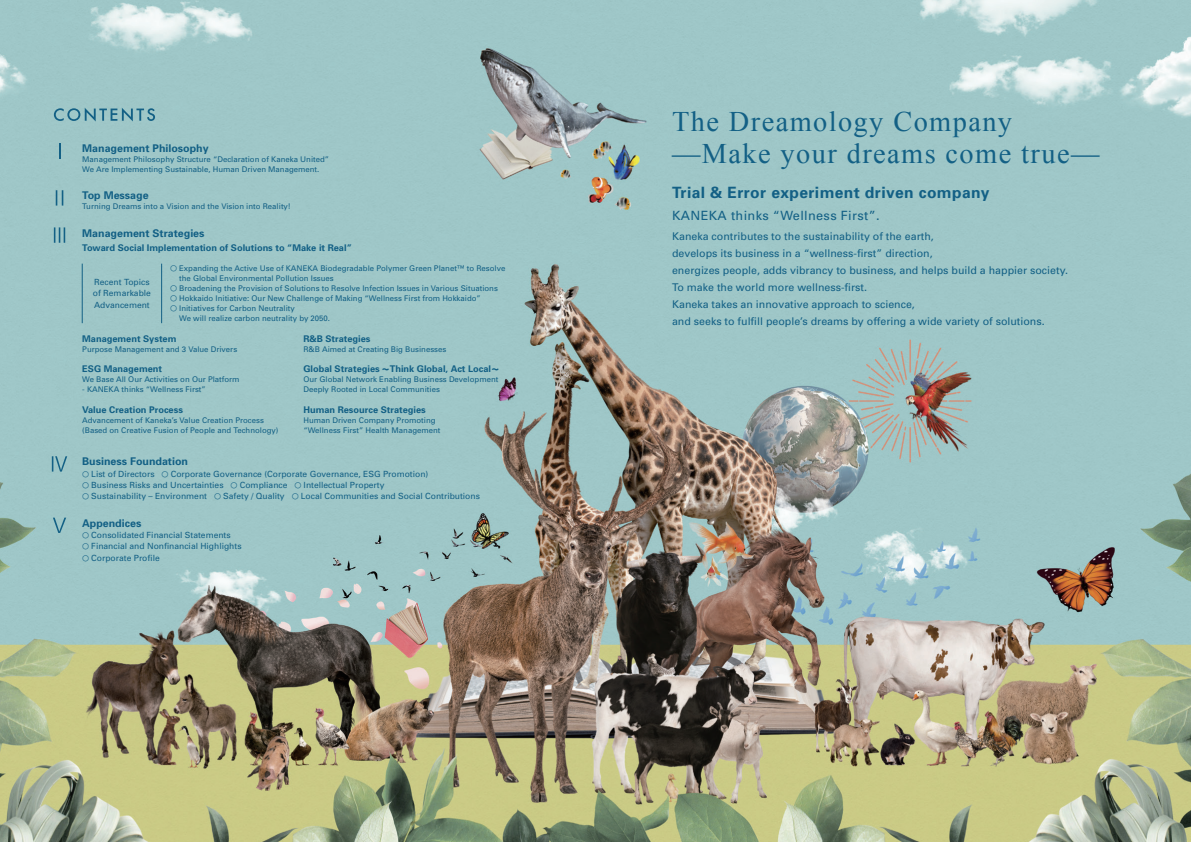
<style>
.page{position:relative;width:1191px;height:842px;background:#fff}
.page>*{position:absolute;margin:0;border:0;box-sizing:border-box;transform-origin:0 0}
.t1{font:28.3px/31.9px "Times New Roman";letter-spacing:.05em;color:#136085}
.t2{font:700 15.6px "Univers";letter-spacing:.025em;color:#136085}
.t3{font:12.8px "Univers";letter-spacing:.025em;color:#136085}
.t4{font:10.6px/17px "Univers";color:#136085}
.t5{font:700 10.6px "Univers";color:#136085}
.t6{font:700 9.2px "Univers";color:#136085}
.t7{font:8.5px/11.3px "Univers";color:#136085}
.t8{font:7.8px/9.9px "Univers";color:#136085}
.s1{font-family:"Hira Kaku Std N W3";font-size:7.1px}
.s2{font-family:"Hira Kaku Std N W8";font-weight:400;font-size:7.1px}
</style>
<div class="page">
<img style="left:0;top:0;width:1191px;height:842px">
<svg style="left:54px;top:108px;width:101px;height:13px"></svg>
<svg style="left:59px;top:143px;width:1px;height:15px"></svg>
<svg style="left:52px;top:456px;width:15px;height:16px"></svg>
<svg style="left:56px;top:190px;width:7px;height:16px"></svg>
<svg style="left:53px;top:518px;width:13px;height:15px"></svg>
<svg style="left:54px;top:227px;width:11px;height:16px"></svg>
<hr style="left:82px;top:264px;width:1px;height:59px;background:#136085">
<hr style="left:161px;top:264px;width:1px;height:59px;background:#136085">
<h3 class="t5" style="left:82px;top:142px;width:128px">Management Philosophy</h3>
<p class="t8" style="left:82px;top:155px;width:248px">Management Philosophy Structure “Declaration of Kaneka United”<br>We Are Implementing Sustainable, Human Driven Management.</p>
<h3 class="t5" style="left:82px;top:189px;width:68px">Top Message</h3>
<p class="t8" style="left:82px;top:202px;width:210px">Turning Dreams into a Vision and the Vision into Reality!</p>
<h3 class="t5" style="left:82px;top:226px;width:124px">Management Strategies</h3>
<p class="t6" style="left:82px;top:242px;width:271px">Toward Social Implementation of Solutions to “Make it Real”</p>
<p class="t7" style="left:93px;top:276px;width:60px">Recent Topics of Remarkable<br>Advancement</p>
<p class="t8" style="left:170px;top:263px;width:337px"><span class="s1">〇</span> Expanding the Active Use of KANEKA Biodegradable Polymer Green Planet™ to Resolve</p>
<p class="t8" style="left:179px;top:273px;width:156px">the Global Environmental Pollution Issues</p>
<p class="t8" style="left:170px;top:283px;width:329px"><span class="s1">〇</span> Broadening the Provision of Solutions to Resolve Infection Issues in Various Situations</p>
<p class="t8" style="left:170px;top:293px;width:312px"><span class="s1">〇</span> Hokkaido Initiative: Our New Challenge of Making “Wellness First from Hokkaido”</p>
<p class="t8" style="left:170px;top:303px;width:126px"><span class="s1">〇</span> Initiatives for Carbon Neutrality</p>
<p class="t8" style="left:179px;top:313px;width:152px">We will realize carbon neutrality by 2050.</p>
<p class="t6" style="left:82px;top:333px;width:96px">Management System</p>
<p class="t8" style="left:82px;top:344px;width:156px">Purpose Management and 3 Value Drivers</p>
<p class="t6" style="left:303px;top:333px;width:69px">R&amp;B Strategies</p>
<p class="t8" style="left:303px;top:344px;width:144px">R&amp;B Aimed at Creating Big Businesses</p>
<p class="t6" style="left:82px;top:364px;width:81px">ESG Management</p>
<p class="t8" style="left:82px;top:375px;width:159px">We Base All Our Activities on Our Platform</p>
<p class="t8" style="left:82px;top:385px;width:125px">- KANEKA thinks “Wellness First”</p>
<p class="t6" style="left:303px;top:364px;width:197px">Global Strategies <span class="s2">～</span>Think Global, Act Local<span class="s2">～</span></p>
<p class="t8" style="left:303px;top:375px;width:196px">Our Global Network Enabling Business Development<br>Deeply Rooted in Local Communities</p>
<p class="t6" style="left:82px;top:404px;width:102px">Value Creation Process</p>
<p class="t8" style="left:82px;top:415px;width:198px">Advancement of Kaneka’s Value Creation Process (Based on Creative Fusion of People and Technology)</p>
<p class="t6" style="left:303px;top:404px;width:124px">Human Resource Strategies</p>
<p class="t8" style="left:303px;top:415px;width:139px">Human Driven Company Promoting “Wellness First” Health Management</p>
<h3 class="t5" style="left:82px;top:455px;width:107px">Business Foundation</h3>
<p class="t7" style="left:82px;top:468px;width:399px"><span class="s1">〇</span> List of Directors <span class="s1">〇</span> Corporate Governance (Corporate Governance, ESG Promotion)<br><span class="s1">〇</span> Business Risks and Uncertainties <span class="s1">〇</span> Compliance <span class="s1">〇</span> Intellectual Property<br><span class="s1">〇</span> Sustainability – Environment <span class="s1">〇</span> Safety / Quality <span class="s1">〇</span> Local Communities and Social Contributions</p>
<h3 class="t5" style="left:82px;top:517px;width:61px">Appendices</h3>
<p class="t7" style="left:82px;top:529px;width:161px"><span class="s1">〇</span> Consolidated Financial Statements<br><span class="s1">〇</span> Financial and Nonfinancial Highlights<span class="s1">〇</span> Corporate Profile</p>
<h1 class="t1" style="left:672px;top:105px;width:429px">The Dreamology Company —Make your dreams come true—</h1>
<h2 class="t2" style="left:672px;top:183px;width:319px">Trial &amp; Error experiment driven company</h2>
<h3 class="t3" style="left:672px;top:208px;width:209px">KANEKA thinks “Wellness First”.</h3>
<p class="t4" style="left:672px;top:228px;width:397px">Kaneka contributes to the sustainability of the earth,<br>develops its business in a “wellness-first” direction,<br>energizes people, adds vibrancy to business, and helps build a happier society.<br>To make the world more wellness-first.<br>Kaneka takes an innovative approach to science,<br>and seeks to fulfill people’s dreams by offering a wide variety of solutions.</p>
</div>
